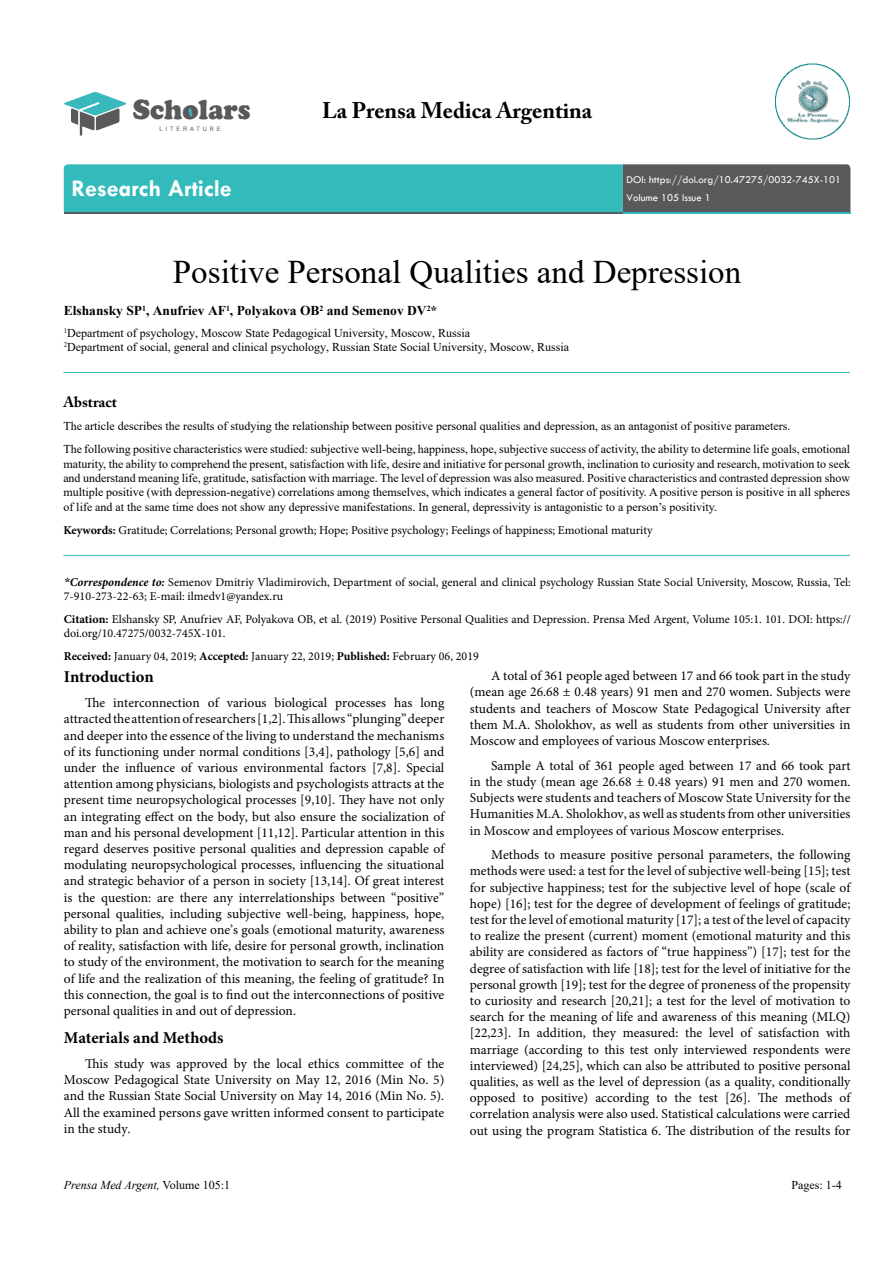
<style>
.page{position:relative;width:893px;height:1263px;background:#fff}
.page>*{position:absolute;margin:0;border:0;box-sizing:border-box;transform-origin:0 0}
.t1{font:33px "Times New Roman";color:#000}
.t2{font:900 28.65px "Cooper";color:#59595b;scale:.94 1}
.t3{font:700 24px "Tw Cen";color:#fff}
.t4{font:700 22.5px "Adobe Caslon Pro";color:#000}
.t5{font:700 16.5px "Minion Pro";color:#000}
.t6{font:700 15px "Adobe Caslon Pro";color:#000}
.t7{font:13.5px/16.2px "Minion Pro";color:#000;text-align:justify}
.t8{font:700 13.5px "Times New Roman";color:#000}
.t9{font:12px/14.4px "Times New Roman";color:#000}
.t10{font:12px/14.4px "Minion Pro";color:#000}
.t11{font:italic 12px "Times New Roman";color:#000}
.t12{font:10.8px/18.6px "Tw Cen";color:#fff}
.t13{font:6.15px "Arial";letter-spacing:.5em;color:#59595b;scale:.94 1}
.s1{font-weight:700}
.s2{font-family:"Times New Roman";font-weight:700;font-style:italic}
.s3{font-weight:700;font-style:italic}
.s4{font-style:normal}
</style>
<div class="page">
<svg style="left:64px;top:164px;width:786px;height:49px;background:#3f9ea0"></svg>
<svg style="left:64px;top:92px;width:63px;height:44px"></svg>
<div style="left:185px;top:108px;width:8px;height:9px;background:#3ab9bc;border-radius:50%"></div>
<img style="left:775px;top:63px;width:75px;height:77px">
<hr style="left:63px;top:555px;width:787px;height:1px;background:#33bbbc">
<hr style="left:63px;top:372px;width:787px;height:1px;background:#33bbbc">
<h2 class="t2" style="left:133px;top:93px;width:127px">Scholars</h2>
<p class="t13" style="left:160px;top:124px;width:66px">LITERATURE</p>
<h3 class="t4" style="left:322px;top:97px;width:272px">La Prensa Medica Argentina</h3>
<h3 class="t3" style="left:71px;top:174px;width:162px">Research Article</h3>
<p class="t12" style="left:627px;top:170px;width:216px">DOI: https://doi.org/10.47275/0032-745X-101<br>Volume 105 Issue 1</p>
<h1 class="t1" style="left:173px;top:249px;width:570px">Positive Personal Qualities and Depression</h1>
<p class="t8" style="left:64px;top:301px;width:375px">Elshansky SP<sup>1</sup>, Anufriev AF<sup>1</sup>, Polyakova OB<sup>2</sup> and Semenov DV<sup>2</sup>*</p>
<p class="t9" style="left:64px;top:326px;width:507px;line-height:13.5px"><sup>1</sup>Department of psychology, Moscow State Pedagogical University, Moscow, Russia<br><sup>2</sup>Department of social, general and clinical psychology, Russian State Social University, Moscow, Russia</p>
<p class="t6" style="left:63px;top:393px;width:55px">Abstract</p>
<p class="t9" style="left:63px;top:414px;width:788px;line-height:23px">The article describes the results of studying the relationship between positive personal qualities and depression, as an antagonist of positive parameters.<br>The following positive characteristics were studied: subjective well-being, happiness, hope, subjective success of activity, the ability to determine life goals, emotional</p>
<p class="t9" style="left:63px;top:456px;width:788px;text-align:justify">maturity, the ability to comprehend the present, satisfaction with life, desire and initiative for personal growth, inclination to curiosity and research, motivation to seek and understand meaning life, gratitude, satisfaction with marriage. The level of depression was also measured. Positive characteristics and contrasted depression show multiple positive (with depression-negative) correlations among themselves, which indicates a general factor of positivity. A positive person is positive in all spheres of life and at the same time does not show any depressive manifestations. In general, depressivity is antagonistic to a person’s positivity.</p>
<p class="t10" style="left:63px;top:523px;width:591px"><span class="s1">Keywords:</span> Gratitude; Correlations; Personal growth; Hope; Positive psychology; Feelings of happiness; Emotional maturity</p>
<p class="t10" style="left:64px;top:575px;width:789px"><span class="s2">*</span><span class="s3">Correspondence to:</span> Semenov Dmitriy Vladimirovich, Department of social, general and clinical psychology Russian State Social University, Moscow, Russia, Tel:<br>7-910-273-22-63; E-mail: ilmedv1@yandex.ru</p>
<p class="t10" style="left:64px;top:612px;width:789px"><span class="s1">Citation:</span> Elshansky SP, Anufriev AF, Polyakova OB, et al. (2019) Positive Personal Qualities and Depression. Prensa Med Argent, Volume 105:1. 101. DOI: https:// doi.org/10.47275/0032-745X-101.</p>
<p class="t10" style="left:64px;top:649px;width:417px"><span class="s1">Received:</span> January 04, 2019; <span class="s1">Accepted:</span> January 22, 2019; <span class="s1">Published:</span> February 06, 2019</p>
<p class="t5" style="left:64px;top:665px;width:91px">Introduction</p>
<p class="t7" style="left:64px;top:695px;width:382px;text-indent:21px">The interconnection of various biological processes has long attracted the attention of researchers [1,2]. This allows “plunging” deeper and deeper into the essence of the living to understand the mechanisms of its functioning under normal conditions [3,4], pathology [5,6] and under the influence of various environmental factors [7,8]. Special attention among physicians, biologists and psychologists attracts at the present time neuropsychological processes [9,10]. They have not only an integrating effect on the body, but also ensure the socialization of man and his personal development [11,12]. Particular attention in this regard deserves positive personal qualities and depression capable of modulating neuropsychological processes, influencing the situational and strategic behavior of a person in society [13,14]. Of great interest is the question: are there any interrelationships between “positive” personal qualities, including subjective well-being, happiness, hope, ability to plan and achieve one’s goals (emotional maturity, awareness of reality, satisfaction with life, desire for personal growth, inclination to study of the environment, the motivation to search for the meaning of life and the realization of this meaning, the feeling of gratitude? In this connection, the goal is to find out the interconnections of positive personal qualities in and out of depression.</p>
<p class="t5" style="left:64px;top:1026px;width:161px">Materials and Methods</p>
<p class="t7" style="left:64px;top:1055px;width:382px;text-indent:21px">This study was approved by the local ethics committee of the Moscow Pedagogical State University on May 12, 2016 (Min No. 5) and the Russian State Social University on May 14, 2016 (Min No. 5).<br>All the examined persons gave written informed consent to participate in the study.</p>
<p class="t11" style="left:64px;top:1177px;width:168px">Prensa Med Argent, <span class="s4">Volume 105:1</span></p>
<p class="t7" style="left:470px;top:668px;width:382px;text-indent:21px">A total of 361 people aged between 17 and 66 took part in the study (mean age 26.68 ± 0.48 years) 91 men and 270 women. Subjects were students and teachers of Moscow State Pedagogical University after them M.A. Sholokhov, as well as students from other universities in Moscow and employees of various Moscow enterprises.</p>
<p class="t7" style="left:470px;top:757px;width:382px;text-indent:21px">Sample A total of 361 people aged between 17 and 66 took part in the study (mean age 26.68 ± 0.48 years) 91 men and 270 women.<br>Subjects were students and teachers of Moscow State University for the Humanities M.A. Sholokhov, as well as students from other universities in Moscow and employees of various Moscow enterprises.</p>
<p class="t7" style="left:470px;top:847px;width:382px;text-indent:21px">Methods to measure positive personal parameters, the following methods were used: a test for the level of subjective well-being [15]; test for subjective happiness; test for the subjective level of hope (scale of hope) [16]; test for the degree of development of feelings of gratitude; test for the level of emotional maturity [17]; a test of the level of capacity to realize the present (current) moment (emotional maturity and this ability are considered as factors of “true happiness”) [17]; test for the degree of satisfaction with life [18]; test for the level of initiative for the personal growth [19]; test for the degree of proneness of the propensity to curiosity and research [20,21]; a test for the level of motivation to search for the meaning of life and awareness of this meaning (MLQ) [22,23]. In addition, they measured: the level of satisfaction with marriage (according to this test only interviewed respondents were interviewed) [24,25], which can also be attributed to positive personal qualities, as well as the level of depression (as a quality, conditionally opposed to positive) according to the test [26]. The methods of correlation analysis were also used. Statistical calculations were carried out using the program Statistica 6. The distribution of the results for</p>
<p class="t9" style="left:791px;top:1177px;width:52px">Pages: 1-4</p>
</div>
